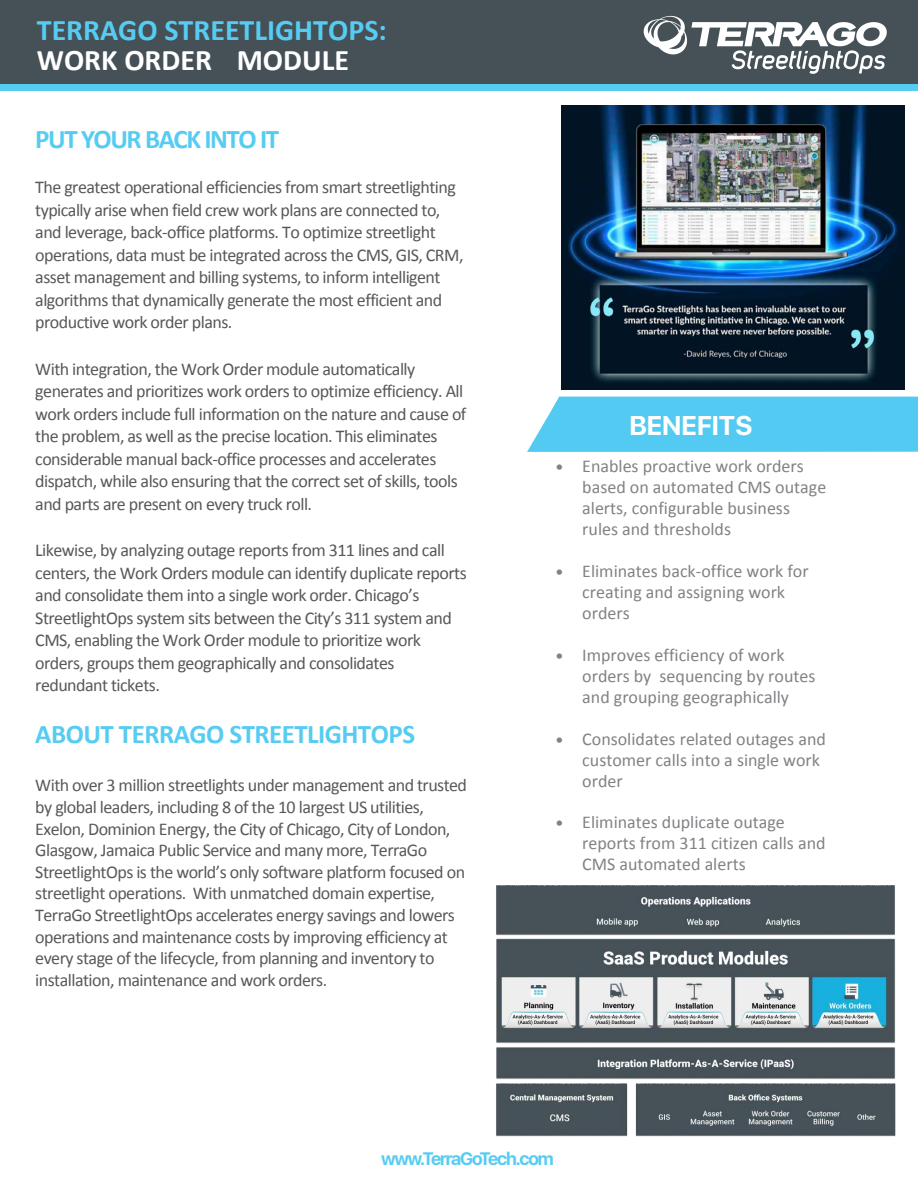
<style>
.page{position:relative;width:918px;height:1188px;background:#fff}
.page>*{position:absolute;margin:0;border:0;box-sizing:border-box;transform-origin:0 0}
.t1{font:700 30px/30px "Calibri";color:#56ccf2}
.Paragraph_Spacing{font:700 27px "Calibri";letter-spacing:-.02em;color:#56ccf2}
.Paragraph_Spacing-2{font:700 27px "Calibri";letter-spacing:-.055em;color:#56ccf2}
.Left_Header{font:700 27px "SFUI Display";color:#fff}
.Paragraph_Spacing-3{font:18px/22.5px "Calibri";letter-spacing:-.03em;color:#57585a}
.Paragraph_Spacing-4{font:18px/21.6px "Calibri";letter-spacing:-.03em;color:#58595b}
.t2{font:18px/21px "Calibri";color:#808285}
.Paragraph_Spacing-5{font:700 18px "SFUI Display";letter-spacing:-.06em;color:#56ccf2}
.s1{color:#fff}
.s2{font-family:"SFUI Display"}
</style>
<div class="page">
<div style="left:0;top:0;width:918px;height:89px;background:#455157"></div>
<div style="left:0;top:85px;width:918px;height:6px;background:#56ccf2"></div>
<div style="left:527px;top:397px;width:391px;height:55px;background:#52caf1"></div>
<img style="left:643px;top:15px;width:244px;height:59px">
<img style="left:561px;top:105px;width:344px;height:284px">
<img style="left:496px;top:885px;width:400px;height:252px">
<p class="t1" style="left:37px;top:15px;width:351px">TERRAGO STREETLIGHTOPS:<br><span class="s1">WORK ORDER MODULE</span></p>
<p class="Paragraph_Spacing-2" style="left:35px;top:120px;width:245px">PUT YOUR BACK INTO IT</p>
<p class="Paragraph_Spacing-3" style="left:35px;top:175px;width:430px">The greatest operational efficiencies from smart streetlighting typically arise when field crew work plans are connected to, and leverage, back-office platforms. To optimize streetlight operations, data must be integrated across the CMS, GIS, CRM, asset management and billing systems, to inform intelligent algorithms that dynamically generate the most efficient and productive work order plans.</p>
<p class="Paragraph_Spacing-3" style="left:35px;top:357px;width:433px">With integration, the Work Order module automatically generates and prioritizes work orders to optimize efficiency. All work orders include full information on the nature and cause of the problem, as well as the precise location. This eliminates considerable manual back-office processes and accelerates dispatch, while also ensuring that the correct set of skills, tools and parts are present on every truck roll.</p>
<p class="Paragraph_Spacing-3" style="left:35px;top:538px;width:433px">Likewise, by analyzing outage reports from 311 lines and call centers, the Work Orders module can identify duplicate reports and consolidate them into a single work order. Chicago’s StreetlightOps system sits between the City’s 311 system and CMS, enabling the Work Order module to prioritize work orders, groups them geographically and consolidates redundant tickets.</p>
<p class="Paragraph_Spacing" style="left:35px;top:715px;width:381px">ABOUT TERRAGO STREETLIGHTOPS</p>
<p class="Paragraph_Spacing-4" style="left:35px;top:774px;width:433px">With over 3 million streetlights under management and trusted by global leaders, including 8 of the 10 largest US utilities, Exelon, Dominion Energy, the City of Chicago, City of London, Glasgow, Jamaica Public Service and many more, TerraGo StreetlightOps is the world’s only software platform focused on streetlight operations. With unmatched domain expertise, TerraGo StreetlightOps accelerates energy savings and lowers operations and maintenance costs by improving efficiency at every stage of the lifecycle, from planning and inventory to installation, maintenance and work orders.</p>
<p class="Left_Header" style="left:629px;top:410px;width:124px">BENEFITS</p>
<p class="t2" style="left:582px;top:455px;width:246px;text-indent:-27px"><span class="s2">•</span> Enables proactive work orders based on automated CMS outage alerts, configurable business rules and thresholds</p>
<p class="t2" style="left:582px;top:560px;width:228px;text-indent:-27px"><span class="s2">•</span> Eliminates back-office work for creating and assigning work orders</p>
<p class="t2" style="left:582px;top:644px;width:235px;text-indent:-27px"><span class="s2">•</span> Improves efficiency of work orders by sequencing by routes and grouping geographically</p>
<p class="t2" style="left:582px;top:727px;width:245px;text-indent:-27px"><span class="s2">•</span> Consolidates related outages and customer calls into a single work order</p>
<p class="t2" style="left:582px;top:811px;width:245px;text-indent:-27px"><span class="s2">•</span> Eliminates duplicate outage reports from 311 citizen calls and<br>CMS automated alerts</p>
<p class="Paragraph_Spacing-5" style="left:381px;top:1148px;width:174px">www.TerraGoTech.com</p>
</div>
